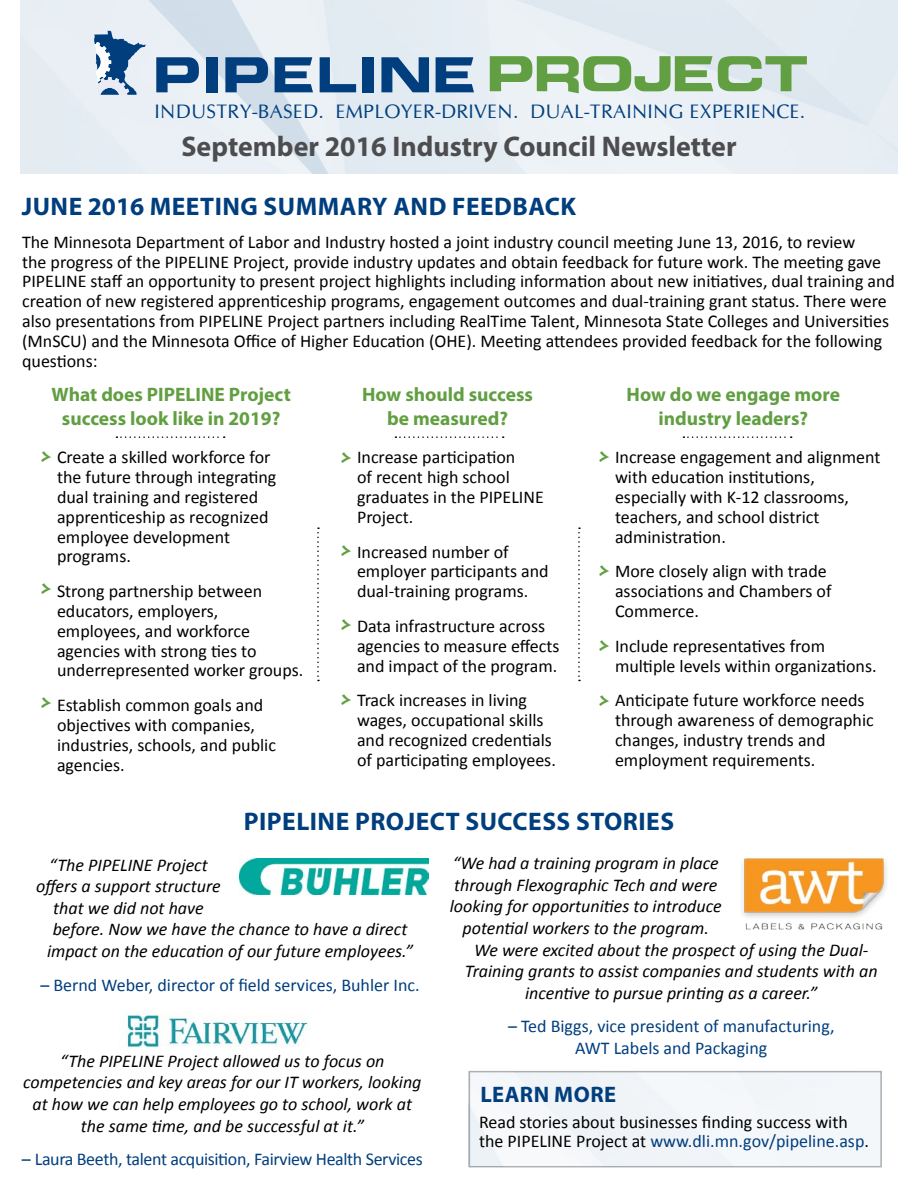
<style>
.page{position:relative;width:918px;height:1188px;background:#fff}
.page>*{position:absolute;margin:0;border:0;box-sizing:border-box;transform-origin:0 0}
.Gray_headline{font:700 28.5px "Myriad Pro";color:#4d4d4f}
.Blue_headline{font:700 25.5px "Myriad Pro";letter-spacing:.02em;color:#003e7e}
.Blue_headline-2{font:700 22.5px "Myriad Pro";letter-spacing:.02em;color:#003e7e}
.t1{font:700 21px "Minya Nouvelle";color:#619f42}
.t2{font:700 19.5px/23.4px "Myriad Pro";color:#619f42;text-align:center}
.t3{font:19.5px "CG Omega";letter-spacing:.015em;color:#003e7e}
.List_Paragraph{font:18px/19.8px "Calibri";color:#000}
.t4{font:italic 18px/21.6px "Calibri";color:#000;text-align:center}
.t5{font:18px/21.6px "Calibri";color:#003e7e;text-align:center}
.t6{font:18px "Calibri";letter-spacing:-.02em;color:#003e7e}
.s1{color:#003e7e}
</style>
<div class="page">
<img style="left:20px;top:0;width:878px;height:173px">
<img style="left:127px;top:1014px;width:181px;height:34px">
<img style="left:742px;top:858px;width:145px;height:72px">
<img style="left:239px;top:859px;width:189px;height:35px">
<div style="left:469px;top:1071px;width:413px;height:96px;background:#f3f7f9;border:2px solid #86888a"></div>
<svg style="left:395px;top:436px;width:109px;height:2px"></svg>
<svg style="left:683px;top:436px;width:109px;height:2px"></svg>
<svg style="left:116px;top:436px;width:109px;height:2px"></svg>
<svg style="left:156px;top:57px;width:43px;height:35px;background:#537da8"></svg>
<div style="left:206px;top:57px;width:12px;height:35px;background:#003e7e"></div>
<svg style="left:225px;top:57px;width:43px;height:35px;background:#4a76a4"></svg>
<svg style="left:275px;top:57px;width:38px;height:35px"></svg>
<svg style="left:320px;top:57px;width:36px;height:35px"></svg>
<div style="left:363px;top:57px;width:11px;height:35px;background:#003e7e"></div>
<svg style="left:381px;top:57px;width:48px;height:35px;background:#4975a3"></svg>
<svg style="left:436px;top:57px;width:38px;height:35px"></svg>
<svg style="left:490px;top:56px;width:317px;height:37px;background:#9ec393"></svg>
<svg style="left:94px;top:30px;width:52px;height:65px;background:#90aac7"></svg>
<svg style="left:317px;top:527px;width:2px;height:154px"></svg>
<svg style="left:578px;top:527px;width:2px;height:154px"></svg>
<p class="t3" style="left:155px;top:100px;width:652px">INDUSTRY-BASED. EMPLOYER-DRIVEN. DUAL-TRAINING EXPERIENCE.</p>
<p class="Gray_headline" style="left:181px;top:128px;width:557px">September 2016 Industry Council Newsletter</p>
<p class="Blue_headline" style="left:22px;top:190px;width:556px">JUNE 2016 MEETING SUMMARY AND FEEDBACK</p>
<p class="List_Paragraph" style="left:22px;top:232px;width:874px">The Minnesota Department of Labor and Industry hosted a joint industry council meeting June 13, 2016, to review<br>the progress of the PIPELINE Project, provide industry updates and obtain feedback for future work. The meeting gave PIPELINE staff an opportunity to present project highlights including information about new initiatives, dual training and creation of new registered apprenticeship programs, engagement outcomes and dual-training grant status. There were also presentations from PIPELINE Project partners including RealTime Talent, Minnesota State Colleges and Universities (MnSCU) and the Minnesota Office of Higher Education (OHE). Meeting attendees provided feedback for the following questions:</p>
<p class="t2" style="left:627px;top:382px;width:215px">How do we engage more industry leaders?</p>
<p class="List_Paragraph" style="left:615px;top:448px;width:267px">Increase engagement and alignment with education institutions, especially with K-12 classrooms, teachers, and school district administration.</p>
<p class="List_Paragraph" style="left:615px;top:562px;width:218px">More closely align with trade associations and Chambers of<br>Commerce.</p>
<p class="List_Paragraph" style="left:615px;top:636px;width:263px">Include representatives from multiple levels within organizations.</p>
<p class="List_Paragraph" style="left:615px;top:691px;width:260px">Anticipate future workforce needs through awareness of demographic changes, industry trends and employment requirements.</p>
<p class="t2" style="left:52px;top:382px;width:241px">What does PIPELINE Project success look like in 2019?</p>
<p class="List_Paragraph" style="left:57px;top:448px;width:221px">Create a skilled workforce for the future through integrating dual training and registered apprenticeship as recognized employee development programs.</p>
<p class="List_Paragraph" style="left:57px;top:581px;width:248px">Strong partnership between educators, employers, employees, and workforce agencies with strong ties to underrepresented worker groups.</p>
<p class="List_Paragraph" style="left:57px;top:695px;width:220px">Establish common goals and objectives with companies, industries, schools, and public agencies.</p>
<p class="t2" style="left:362px;top:382px;width:172px">How should success be measured?</p>
<p class="List_Paragraph" style="left:357px;top:448px;width:188px">Increase participation<br>of recent high school graduates in the PIPELINE<br>Project.</p>
<p class="List_Paragraph" style="left:357px;top:542px;width:193px">Increased number of employer participants and dual-training programs.</p>
<p class="List_Paragraph" style="left:357px;top:616px;width:204px">Data infrastructure across agencies to measure effects and impact of the program.</p>
<p class="List_Paragraph" style="left:357px;top:691px;width:200px">Track increases in living wages, occupational skills and recognized credentials of participating employees.</p>
<p class="t1" style="left:57px;top:450px;width:14px;rotate:90deg">^</p>
<p class="t1" style="left:615px;top:450px;width:14px;rotate:90deg">^</p>
<p class="t1" style="left:357px;top:451px;width:14px;rotate:90deg">^</p>
<p class="t1" style="left:357px;top:544px;width:14px;rotate:90deg">^</p>
<p class="t1" style="left:615px;top:564px;width:14px;rotate:90deg">^</p>
<p class="t1" style="left:57px;top:582px;width:14px;rotate:90deg">^</p>
<p class="t1" style="left:357px;top:618px;width:14px;rotate:90deg">^</p>
<p class="t1" style="left:615px;top:639px;width:14px;rotate:90deg">^</p>
<p class="t1" style="left:357px;top:693px;width:14px;rotate:90deg">^</p>
<p class="t1" style="left:615px;top:694px;width:14px;rotate:90deg">^</p>
<p class="t1" style="left:57px;top:696px;width:14px;rotate:90deg">^</p>
<p class="Blue_headline" style="left:244px;top:805px;width:432px">PIPELINE PROJECT SUCCESS STORIES</p>
<p class="t4" style="left:453px;top:852px;width:268px">“We had a training program in place</p>
<p class="t4" style="left:454px;top:873px;width:265px">through Flexographic Tech and were</p>
<p class="t4" style="left:450px;top:895px;width:274px">looking for opportunities to introduce</p>
<p class="t4" style="left:463px;top:917px;width:248px">potential workers to the program.</p>
<p class="t4" style="left:474px;top:938px;width:396px">We were excited about the prospect of using the Dual-</p>
<p class="t4" style="left:465px;top:960px;width:414px">Training grants to assist companies and students with an</p>
<p class="t4" style="left:525px;top:981px;width:294px">incentive to pursue printing as a career.”</p>
<p class="t5" style="left:508px;top:1016px;width:328px">– Ted Biggs, vice president of manufacturing,<br>AWT Labels and Packaging</p>
<p class="t4" style="left:49px;top:853px;width:160px">“The PIPELINE Project</p>
<p class="t4" style="left:36px;top:875px;width:186px">offers a support structure</p>
<p class="t4" style="left:53px;top:896px;width:152px">that we did not have</p>
<p class="t4" style="left:53px;top:918px;width:356px">before. Now we have the chance to have a direct</p>
<p class="t4" style="left:47px;top:939px;width:368px">impact on the education of our future employees.”</p>
<p class="t5" style="left:40px;top:974px;width:381px">– Bernd Weber, director of field services, Buhler Inc.</p>
<p class="t4" style="left:23px;top:1049px;width:400px">“The PIPELINE Project allowed us to focus on competencies and key areas for our IT workers, looking at how we can help employees go to school, work at the same time, and be successful at it.”</p>
<p class="t6" style="left:22px;top:1148px;width:403px">– Laura Beeth, talent acquisition, Fairview Health Services</p>
<p class="Blue_headline-2" style="left:480px;top:1080px;width:137px">LEARN MORE</p>
<p class="List_Paragraph" style="left:479px;top:1112px;width:392px">Read stories about businesses finding success with the PIPELINE Project at <span class="s1">www.dli.mn.gov/pipeline.asp</span>.</p>
</div>
